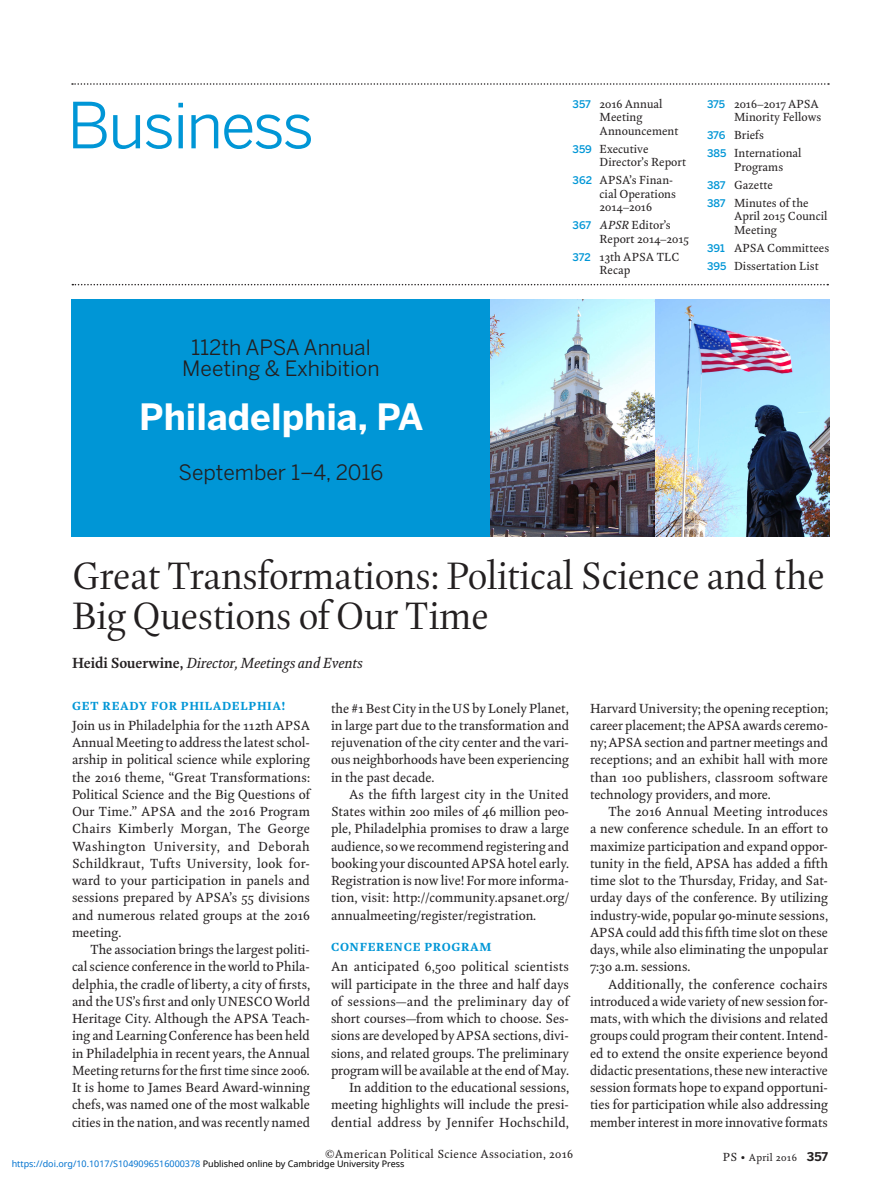
<style>
.page{position:relative;width:891px;height:1188px;background:#fff}
.page>*{position:absolute;margin:0;border:0;box-sizing:border-box;transform-origin:0 0}
.t1{font:63px "Benton Sans";letter-spacing:-.03em;color:#0096d6}
.News01_Head{font:39px/40.5px "Kingfisher Display";letter-spacing:-.005em;color:#231f20}
.t2{font:700 36px "Benton Sans";color:#fff}
.t3{font:21px "Benton Sans";color:#231f20}
._03_Byline{font:italic 15px "Kingfisher";letter-spacing:-.005em;color:#231f20}
._01_Text{font:13.5px/17.2px "Kingfisher";letter-spacing:-.005em;color:#231f20;text-align:justify}
._01_Text_NoIndent{font:13.5px/17.2px "Kingfisher";letter-spacing:-.005em;color:#231f20;text-align:justify}
.t4{font:12px/13.5px "Kingfisher";color:#231f20}
.t5{font:12px "Kingfisher";letter-spacing:.025em;color:#231f20}
._05_SubheadA{font:800 12px "Kingfisher";letter-spacing:.045em;color:#0096d6}
.t6{font:10.5px "Kingfisher";letter-spacing:.03em;color:#231f20}
.t7{font:9px "Noto Sans";color:#0172cf}
.s1{font-family:"Benton Sans";font-weight:500;font-size:10.5px;color:#0096d6}
.s2{font-style:italic}
.s3{font-weight:700;font-style:normal}
.s4{color:#000}
.s5{font-size:12px}
.s6{font-family:"Benton Sans";font-weight:700;font-size:12px}
</style>
<div class="page">
<svg style="left:72px;top:83px;width:757px;height:2px"></svg>
<svg style="left:72px;top:284px;width:756px;height:1px"></svg>
<div style="left:71px;top:299px;width:420px;height:238px;background:#0096d6"></div>
<img style="left:491px;top:299px;width:165px;height:238px">
<img style="left:656px;top:299px;width:174px;height:238px">
<h1 class="t1" style="left:67px;top:88px;width:249px">Business</h1>
<p class="t4" style="left:600px;top:97px;width:80px;text-indent:-27px"><span class="s1">357</span> 2016 Annual<br>Meeting<br>Announcement</p>
<p class="t4" style="left:600px;top:142px;width:88px;text-indent:-27px"><span class="s1">359</span> Executive<br>Director’s Report</p>
<p class="t4" style="left:600px;top:173px;width:78px;text-indent:-27px"><span class="s1">362</span> APSA’s Finan&shy;cial Operations<br>2014–2016</p>
<p class="t4" style="left:600px;top:218px;width:91px;text-indent:-27px"><span class="s1">367</span> <span class="s2">APSR</span> Editor’s<br>Report 2014–2015</p>
<p class="t4" style="left:600px;top:250px;width:82px;text-indent:-27px"><span class="s1">372</span> 13th APSA TLC<br>Recap</p>
<p class="t4" style="left:707px;top:97px;width:116px;text-align:right"><span class="s1">375</span> 2016–2017 APSA<br>Minority Fellows</p>
<p class="t4" style="left:707px;top:126px;width:96px;line-height:18px"><span class="s1">376</span> Briefs<br><span class="s1">385</span> International</p>
<p class="t4" style="left:707px;top:157px;width:103px;line-height:18px;text-indent:27px">Programs<br><span class="s1">387</span> Gazette<br><span class="s1">387</span> Minutes of the</p>
<p class="t4" style="left:734px;top:209px;width:95px">April 2015 Council<br>Meeting</p>
<p class="t4" style="left:707px;top:238px;width:124px;line-height:18px"><span class="s1">391</span> APSA Committees<br><span class="s1">395</span> Dissertation List</p>
<p class="t3" style="left:191px;top:335px;width:181px">112th APSA Annual</p>
<p class="t3" style="left:182px;top:356px;width:199px">Meeting &amp; Exhibition</p>
<p class="t2" style="left:139px;top:395px;width:286px">Philadelphia, PA</p>
<p class="t3" style="left:179px;top:460px;width:206px">September 1–4, 2016</p>
<p class="News01_Head" style="left:72px;top:554px;width:754px">Great Transformations: Political Science and the<br>Big Questions of Our Time</p>
<p class="_03_Byline" style="left:72px;top:653px;width:292px"><span class="s3">Heidi Souerwine,</span> Director, Meetings and Events</p>
<p class="_05_SubheadA" style="left:72px;top:697px;width:215px">GET READY FOR PHILADELPHIA!</p>
<p class="_01_Text_NoIndent" style="left:72px;top:716px;width:240px">Join us in Philadelphia for the 112th APSA Annual Meeting to address the latest schol&shy;arship in political science while exploring the 2016 theme, “Great Transformations:<br>Political Science and the Big Questions of Our Time.” APSA and the 2016 Program Chairs Kimberly Morgan, The George Washington University, and Deborah Schildkraut, Tufts University, look for&shy;ward to your participation in panels and sessions prepared by APSA’s 55 divisions and numerous related groups at the 2016 meeting.</p>
<p class="_01_Text" style="left:72px;top:940px;width:240px;text-indent:18px">The association brings the largest politi&shy;cal science conference in the world to Phila&shy;delphia, the cradle of liberty, a city of firsts, and the US’s first and only UNESCO World Heritage City. Although the APSA Teach&shy;ing and Learning Conference has been held in Philadelphia in recent years, the Annual Meeting returns for the first time since 2006.<br>It is home to James Beard Award-winning chefs, was named one of the most walkable cities in the nation, and was recently named</p>
<p class="_01_Text" style="left:331px;top:699px;width:240px">the #1 Best City in the US by Lonely Planet, in large part due to the transformation and rejuvenation of the city center and the vari&shy;ous neighborhoods have been experiencing in the past decade.</p>
<p class="_01_Text" style="left:331px;top:785px;width:240px;text-indent:18px">As the fifth largest city in the United States within 200 miles of 46 million peo&shy;ple, Philadelphia promises to draw a large audience, so we recommend registering and booking your discounted APSA hotel early.<br>Registration is now live! For more informa&shy;tion, visit: http://community.apsanet.org/ annualmeeting/register/registration.</p>
<p class="_05_SubheadA" style="left:331px;top:939px;width:162px">CONFERENCE PROGRAM</p>
<p class="_01_Text_NoIndent" style="left:331px;top:958px;width:240px">An anticipated 6,500 political scientists will participate in the three and half days of sessions—and the preliminary day of short courses—from which to choose. Ses&shy;sions are developed by APSA sections, divi&shy;sions, and related groups. The preliminary program will be available at the end of May.</p>
<p class="_01_Text" style="left:331px;top:1078px;width:240px;text-indent:18px">In addition to the educational sessions, meeting highlights will include the presi&shy;dential address by Jennifer Hochschild,</p>
<p class="_01_Text" style="left:590px;top:699px;width:240px">Harvard University; the opening reception; career placement; the APSA awards ceremo&shy;ny; APSA section and partner meetings and receptions; and an exhibit hall with more than 100 publishers, classroom software technology providers, and more.</p>
<p class="_01_Text" style="left:590px;top:802px;width:240px;text-indent:18px">The 2016 Annual Meeting introduces a new conference schedule. In an effort to maximize participation and expand oppor&shy;tunity in the field, APSA has added a fifth time slot to the Thursday, Friday, and Sat&shy;urday days of the conference. By utilizing industry-wide, popular 90-minute sessions, APSA could add this fifth time slot on these days, while also eliminating the unpopular 7:30 a.m. sessions.</p>
<p class="_01_Text" style="left:590px;top:975px;width:240px;text-indent:18px">Additionally, the conference cochairs introduced a wide variety of new session for&shy;mats, with which the divisions and related groups could program their content. Intend&shy;ed to extend the onsite experience beyond didactic presentations, these new interactive session formats hope to expand opportuni&shy;ties for participation while also addressing member interest in more innovative formats</p>
<p class="t5" style="left:325px;top:1146px;width:249px">©American Political Science Association, 2016</p>
<p class="t7" style="left:12px;top:1157px;width:394px">https://doi.org/10.1017/S1049096516000378 <span class="s4">Published online by Cambridge University Press</span></p>
<p class="t6" style="left:723px;top:1150px;width:107px"><span class="s5">PS •</span> April 2016 <span class="s6">357</span></p>
</div>
